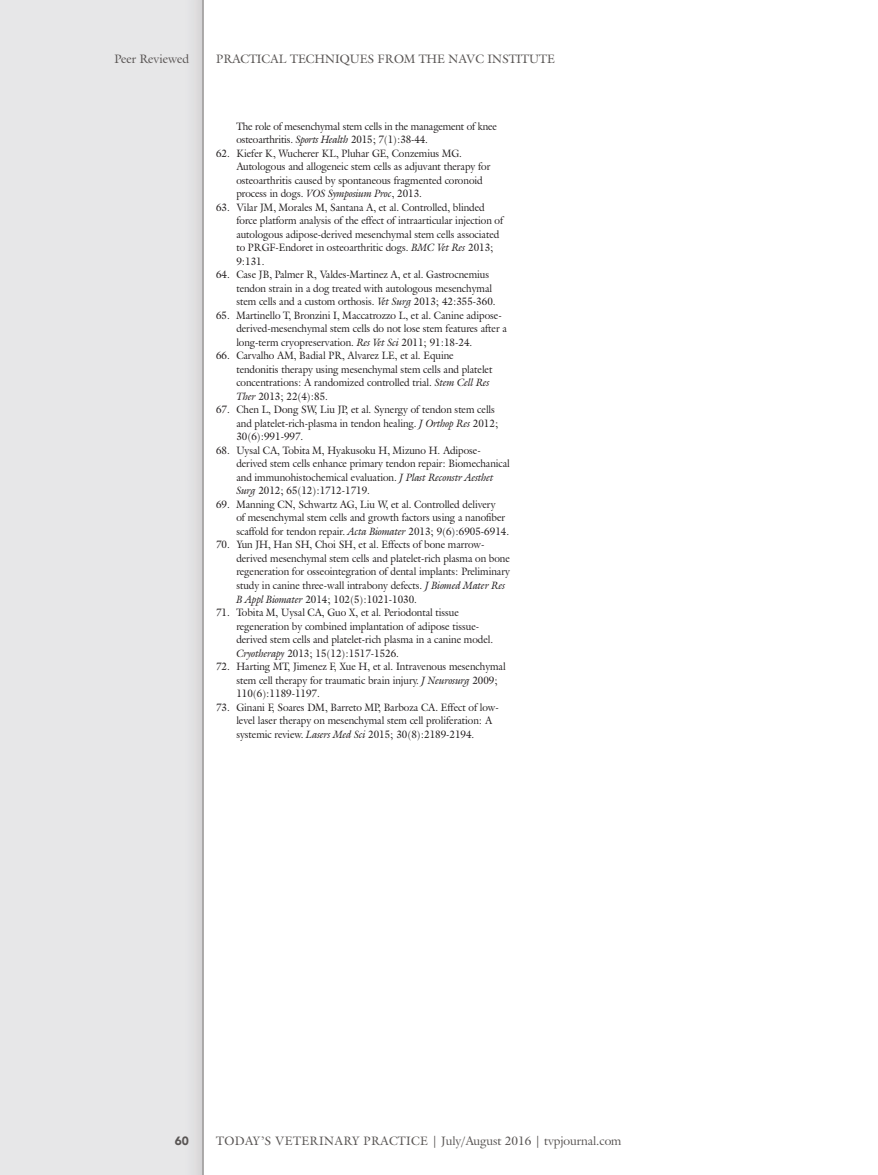
<style>
.page{position:relative;width:878px;height:1175px;background:#fff}
.page>*{position:absolute;margin:0;border:0;box-sizing:border-box;transform-origin:0 0}
.t1{font:12px "Galliard IT Cby BT";color:#595554}
.t2{font:900 12px "Avenir";color:#595554}
.t3{font:10.5px/13.5px "Galliard IT Cby BT";color:#231f20;scale:.95 1}
.s1{font-style:italic}
</style>
<div class="page">
<div style="left:0;top:0;width:227px;height:1174px;background:#e7e7e8"></div>
<svg style="left:202px;top:0;width:25px;height:1174px;background:#f8f8f8"></svg>
<p class="t1" style="left:114px;top:51px;width:76px">Peer Reviewed</p>
<p class="t1" style="left:216px;top:51px;width:340px">PRACTICAL TECHNIQUES FROM THE NAVC INSTITUTE</p>
<p class="t3" style="left:236px;top:119px;width:276px">The role of mesenchymal stem cells in the management of knee osteoarthritis. <span class="s1">Sports Health</span> 2015; 7(1):38-44.</p>
<p class="t3" style="left:236px;top:146px;width:269px;text-indent:-20px">62. Kiefer K, Wucherer KL, Pluhar GE, Conzemius MG.<br>Autologous and allogeneic stem cells as adjuvant therapy for osteoarthritis caused by spontaneous fragmented coronoid process in dogs. <span class="s1">VOS Symposium Proc</span>, 2013.</p>
<p class="t3" style="left:236px;top:200px;width:282px;text-indent:-20px">63. Vilar JM, Morales M, Santana A, et al. Controlled, blinded force platform analysis of the effect of intraarticular injection of autologous adipose-derived mesenchymal stem cells associated to PRGF-Endoret in osteoarthritic dogs. <span class="s1">BMC Vet Res</span> 2013; 9:131.</p>
<p class="t3" style="left:236px;top:268px;width:274px;text-indent:-20px">64. Case JB, Palmer R, Valdes-Martinez A, et al. Gastrocnemius tendon strain in a dog treated with autologous mesenchymal stem cells and a custom orthosis. <span class="s1">Vet Surg</span> 2013; 42:355-360.</p>
<p class="t3" style="left:236px;top:308px;width:286px;text-indent:-20px">65. Martinello T, Bronzini I, Maccatrozzo L, et al. Canine adipose&shy;derived-mesenchymal stem cells do not lose stem features after a long-term cryopreservation. <span class="s1">Res Vet Sci</span> 2011; 91:18-24.</p>
<p class="t3" style="left:236px;top:349px;width:271px;text-indent:-20px">66. Carvalho AM, Badial PR, Alvarez LE, et al. Equine tendonitis therapy using mesenchymal stem cells and platelet concentrations: A randomized controlled trial. <span class="s1">Stem Cell Res Ther</span> 2013; 22(4):85.</p>
<p class="t3" style="left:236px;top:403px;width:277px;text-indent:-20px">67. Chen L, Dong SW, Liu JP, et al. Synergy of tendon stem cells and platelet-rich-plasma in tendon healing. <span class="s1">J Orthop Res</span> 2012;<br>30(6):991-997.</p>
<p class="t3" style="left:236px;top:443px;width:289px;text-indent:-20px">68. Uysal CA, Tobita M, Hyakusoku H, Mizuno H. Adipose&shy;derived stem cells enhance primary tendon repair: Biomechanical and immunohistochemical evaluation. <span class="s1">J Plast Reconstr Aesthet Surg</span> 2012; 65(12):1712-1719.</p>
<p class="t3" style="left:236px;top:497px;width:288px;text-indent:-20px">69. Manning CN, Schwartz AG, Liu W, et al. Controlled delivery<br>of mesenchymal stem cells and growth factors using a nanofiber scaffold for tendon repair. <span class="s1">Acta Biomater</span> 2013; 9(6):6905-6914.</p>
<p class="t3" style="left:236px;top:538px;width:289px;text-indent:-20px">70. Yun JH, Han SH, Choi SH, et al. Effects of bone marrow&shy;derived mesenchymal stem cells and platelet-rich plasma on bone regeneration for osseointegration of dental implants: Preliminary study in canine three-wall intrabony defects. <span class="s1">J Biomed Mater Res B Appl Biomater</span> 2014; 102(5):1021-1030.</p>
<p class="t3" style="left:236px;top:605px;width:272px;text-indent:-20px">71. Tobita M, Uysal CA, Guo X, et al. Periodontal tissue regeneration by combined implantation of adipose tissue&shy;derived stem cells and platelet-rich plasma in a canine model.<br><span class="s1">Cryotherapy</span> 2013; 15(12):1517-1526.</p>
<p class="t3" style="left:236px;top:659px;width:285px;text-indent:-20px">72. Harting MT, Jimenez F, Xue H, et al. Intravenous mesenchymal stem cell therapy for traumatic brain injury. <span class="s1">J Neurosurg</span> 2009;<br>110(6):1189-1197.</p>
<p class="t3" style="left:236px;top:700px;width:278px;text-indent:-20px">73. Ginani F, Soares DM, Barreto MP, Barboza CA. Effect of low&shy;level laser therapy on mesenchymal stem cell proliferation: A systemic review. <span class="s1">Lasers Med Sci</span> 2015; 30(8):2189-2194.</p>
<p class="t2" style="left:175px;top:1130px;width:16px">60</p>
<p class="t1" style="left:216px;top:1133px;width:407px">TODAY’S VETERINARY PRACTICE | July/August 2016 | tvpjournal.com</p>
</div>
